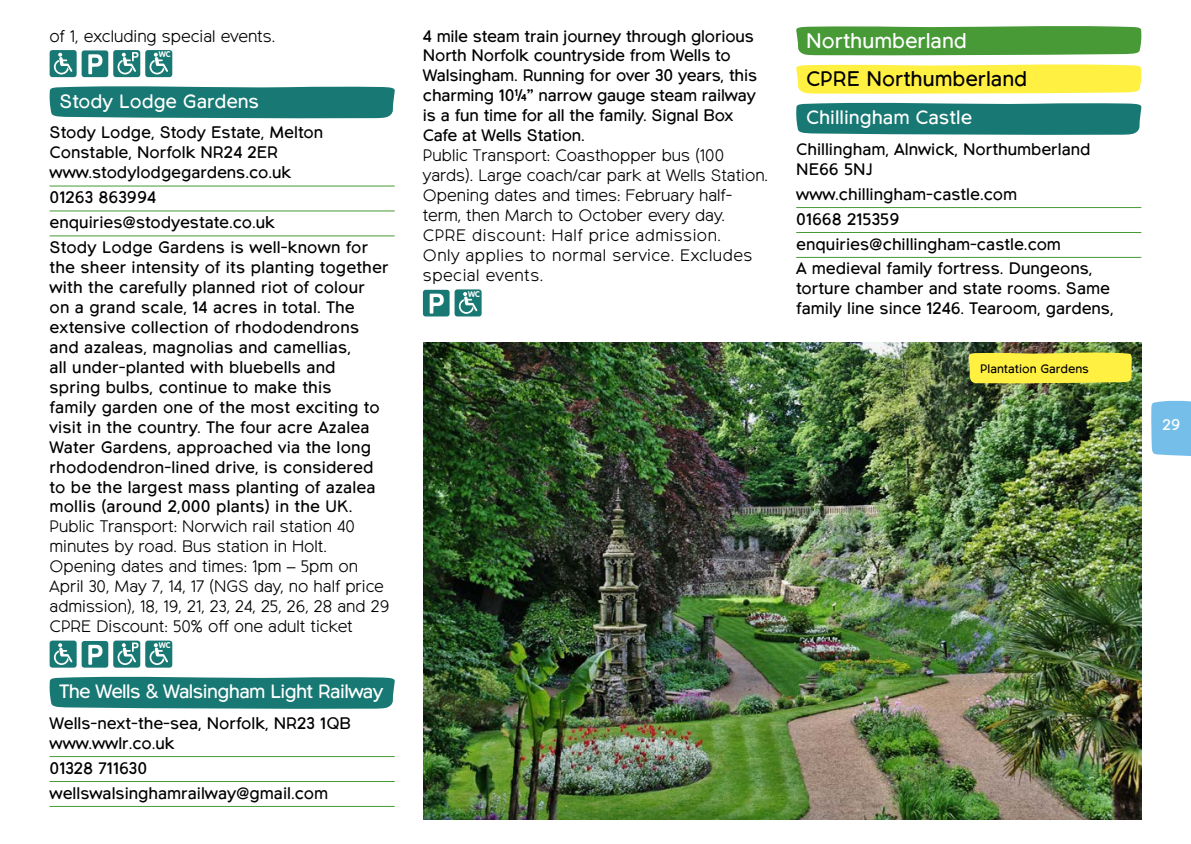
<style>
.page{position:relative;width:1191px;height:844px;background:#fff}
.page>*{position:absolute;margin:0;border:0;box-sizing:border-box;transform-origin:0 0}
.t1{font:21px "Northwoods";color:#000}
.t2{font:21px "Northwoods";color:#fff}
.t3{font:19.25px "Northwoods";letter-spacing:-.01em;color:#fff}
.t4{font:19.25px "Northwoods";letter-spacing:-.03em;color:#fff}
.t5{font:16.62px/19.9px "Northwoods";color:#000}
.t6{font:300 16.62px/19.9px "Northwoods";color:#000}
.t7{font:15.22px "Northwoods";color:#fff}
.t8{font:12.25px "Northwoods";color:#000}
.t9{font:700 8.22px "VAG Rounded Std";color:#fff;scale:.96 1}
</style>
<div class="page">
<svg style="left:1151px;top:400px;width:40px;height:56px;background:#7dc1eb"></svg>
<hr style="left:796px;top:207px;width:345px;height:1px;background:#479a36">
<hr style="left:796px;top:232px;width:345px;height:1px;background:#479a36">
<hr style="left:796px;top:257px;width:345px;height:1px;background:#479a36">
<div style="left:796px;top:26px;width:345px;height:29px;background:#479a36"></div>
<svg style="left:796px;top:64px;width:345px;height:30px;background:#fff04e"></svg>
<svg style="left:796px;top:102px;width:345px;height:33px;background:#28817c"></svg>
<div style="left:423px;top:290px;width:26px;height:26px;background:#187873;border-radius:3px"></div>
<svg style="left:430px;top:293px;width:14px;height:20px"></svg>
<div style="left:454px;top:289px;width:27px;height:27px;background:#187873;border-radius:3px"></div>
<svg style="left:459px;top:292px;width:18px;height:22px"></svg>
<hr style="left:50px;top:185px;width:345px;height:1px;background:#479a36">
<hr style="left:50px;top:210px;width:345px;height:1px;background:#479a36">
<hr style="left:50px;top:235px;width:345px;height:1px;background:#479a36">
<hr style="left:50px;top:756px;width:345px;height:1px;background:#479a36">
<hr style="left:50px;top:780px;width:345px;height:1px;background:#479a36">
<hr style="left:50px;top:805px;width:345px;height:1px;background:#479a36">
<div style="left:50px;top:50px;width:27px;height:27px;background:#187873;border-radius:3px"></div>
<svg style="left:54px;top:53px;width:18px;height:21px"></svg>
<div style="left:82px;top:50px;width:26px;height:27px;background:#187873;border-radius:3px"></div>
<svg style="left:88px;top:54px;width:14px;height:20px"></svg>
<div style="left:113px;top:50px;width:27px;height:27px;background:#187873;border-radius:3px"></div>
<svg style="left:117px;top:52px;width:21px;height:22px"></svg>
<div style="left:145px;top:50px;width:27px;height:27px;background:#187873;border-radius:3px"></div>
<svg style="left:149px;top:53px;width:19px;height:21px"></svg>
<svg style="left:49px;top:86px;width:346px;height:32px;background:#227e79"></svg>
<div style="left:50px;top:640px;width:27px;height:27px;background:#187873;border-radius:3px"></div>
<svg style="left:54px;top:643px;width:18px;height:21px"></svg>
<div style="left:82px;top:640px;width:26px;height:27px;background:#187873;border-radius:3px"></div>
<svg style="left:88px;top:644px;width:14px;height:20px"></svg>
<div style="left:113px;top:640px;width:27px;height:27px;background:#187873;border-radius:3px"></div>
<svg style="left:117px;top:642px;width:21px;height:22px"></svg>
<div style="left:145px;top:640px;width:27px;height:27px;background:#187873;border-radius:3px"></div>
<svg style="left:149px;top:643px;width:19px;height:21px"></svg>
<svg style="left:49px;top:676px;width:346px;height:32px;background:#257f7a"></svg>
<img style="left:423px;top:342px;width:718px;height:477px">
<svg style="left:968px;top:351px;width:163px;height:32px;background:#f1e441"></svg>
<p class="t6" style="left:50px;top:27px;width:227px">of 1, excluding special events.</p>
<p class="t9" style="left:159px;top:50px;width:14px">WC</p>
<p class="t3" style="left:60px;top:90px;width:201px">Stody Lodge Gardens</p>
<p class="t5" style="left:50px;top:123px;width:275px">Stody Lodge, Stody Estate, Melton<br>Constable, Norfolk NR24 2ER www.stodylodgegardens.co.uk</p>
<p class="t5" style="left:50px;top:185px;width:320px;line-height:24.8px">01263 863994 enquiries@stodyestate.co.uk<br>Stody Lodge Gardens is well-known for</p>
<p class="t5" style="left:50px;top:257px;width:340px">the sheer intensity of its planting together with the carefully planned riot of colour on a grand scale, 14 acres in total. The extensive collection of rhododendrons and azaleas, magnolias and camellias,<br>all under-planted with bluebells and spring bulbs, continue to make this<br>family garden one of the most exciting to visit in the country. The four acre Azalea Water Gardens, approached via the long rhododendron-lined drive, is considered to be the largest mass planting of azalea mollis (around 2,000 plants) in the UK.</p>
<p class="t6" style="left:50px;top:517px;width:341px">Public Transport: Norwich rail station 40 minutes by road. Bus station in Holt.<br>Opening dates and times: 1pm – 5pm on April 30, May 7, 14, 17 (NGS day, no half price admission), 18, 19, 21, 23, 24, 25, 26, 28 and 29<br>CPRE Discount: 50% off one adult ticket</p>
<p class="t9" style="left:159px;top:640px;width:14px">WC</p>
<p class="t4" style="left:60px;top:680px;width:325px">The Wells &amp; Walsingham Light Railway</p>
<p class="t5" style="left:50px;top:713px;width:303px">Wells-next-the-sea, Norfolk, NR23 1QB www.wwlr.co.uk</p>
<p class="t5" style="left:50px;top:755px;width:280px;line-height:24.8px">01328 711630 wellswalsinghamrailway@gmail.com</p>
<p class="t5" style="left:423px;top:26px;width:336px">4 mile steam train journey through glorious North Norfolk countryside from Wells to Walsingham. Running for over 30 years, this charming 10¼” narrow gauge steam railway is a fun time for all the family. Signal Box Cafe at Wells Station.</p>
<p class="t6" style="left:423px;top:146px;width:346px">Public Transport: Coasthopper bus (100 yards). Large coach/car park at Wells Station.<br>Opening dates and times: February half&shy;term, then March to October every day.<br>CPRE discount: Half price admission.<br>Only applies to normal service. Excludes special events.</p>
<p class="t9" style="left:468px;top:289px;width:14px">WC</p>
<p class="t2" style="left:806px;top:28px;width:162px">Northumberland</p>
<p class="t1" style="left:806px;top:67px;width:223px">CPRE Northumberland</p>
<p class="t3" style="left:806px;top:106px;width:167px">Chillingham Castle</p>
<p class="t5" style="left:796px;top:139px;width:296px">Chillingham, Alnwick, Northumberland<br>NE66 5NJ</p>
<p class="t5" style="left:796px;top:182px;width:298px;line-height:24.8px">www.chillingham-castle.com<br>01668 215359 enquiries@chillingham-castle.com<br>A medieval family fortress. Dungeons,</p>
<p class="t5" style="left:796px;top:279px;width:319px">torture chamber and state rooms. Same family line since 1246. Tearoom, gardens,</p>
<p class="t8" style="left:980px;top:361px;width:110px">Plantation Gardens</p>
<p class="t7" style="left:1162px;top:416px;width:19px">29</p>
</div>
